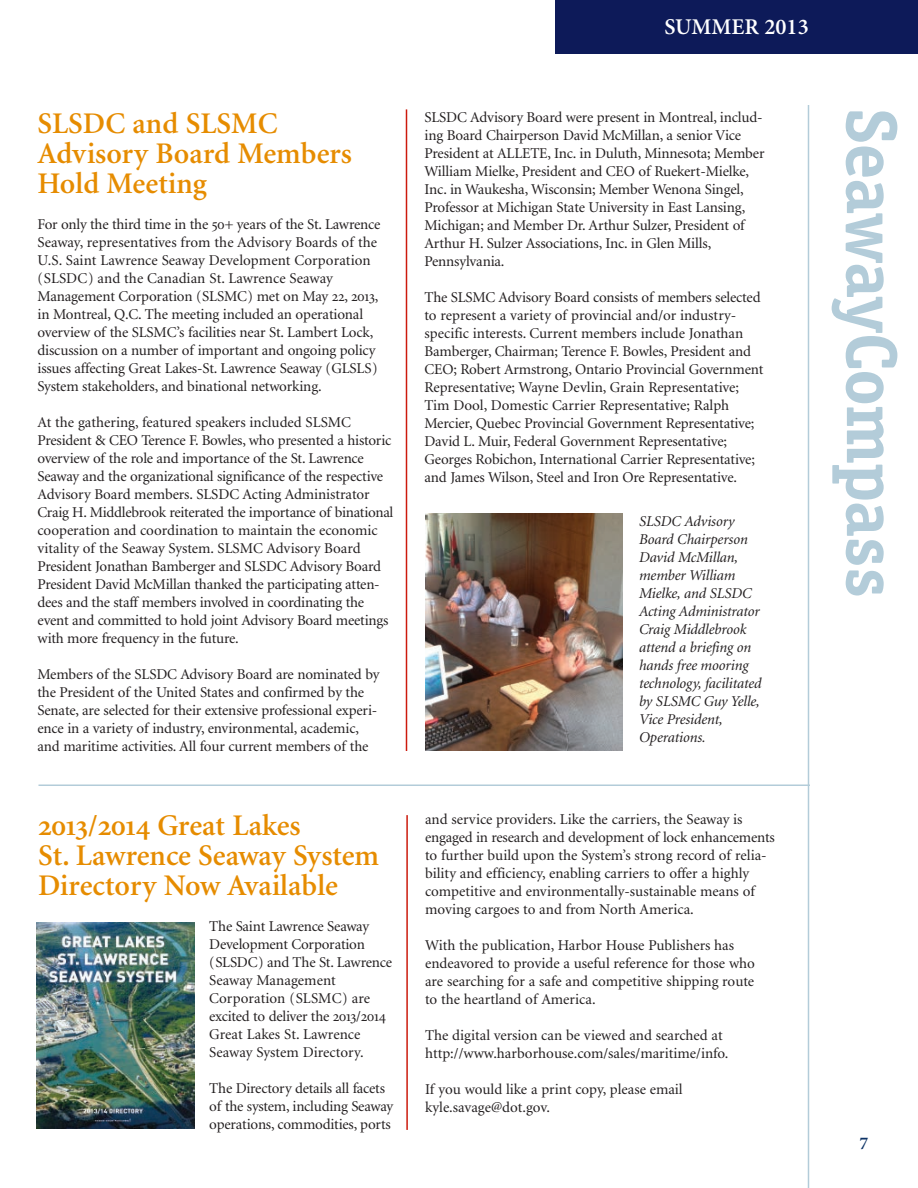
<style>
.page{position:relative;width:918px;height:1188px;background:#fff}
.page>*{position:absolute;margin:0;border:0;box-sizing:border-box;transform-origin:0 0}
.t1{font:700 72px "Officina Serif";letter-spacing:-.02em;color:#b3ccd9}
.t2{font:600 30px/30px "Minion EDO";color:#e68c00}
.t3{font:600 22.5px "Minion Pro";color:#fff}
.t4{font:600 18px "Minion Pro";color:#0d3366}
.t5{font:15px/18px "Minion EDO";letter-spacing:-.01em;color:#231f20}
.t6{font:italic 15px/18px "Minion EDO";letter-spacing:-.01em;color:#231f20}
</style>
<div class="page">
<div style="left:555px;top:0;width:363px;height:54px;background:#0d1a59"></div>
<hr style="left:808px;top:105px;width:1px;height:1083px;background:#b3ccd9">
<hr style="left:406px;top:109px;width:1px;height:642px;background:#cc1a0d">
<hr style="left:38px;top:784px;width:772px;height:2px;background:#b3ccd9">
<hr style="left:406px;top:815px;width:2px;height:315px;background:#cc1a0d">
<img style="left:425px;top:514px;width:197px;height:237px">
<img style="left:37px;top:922px;width:157px;height:207px">
<h2 class="t2" style="left:38px;top:110px;width:316px">SLSDC and SLSMC<br>Advisory Board Members<br>Hold Meeting</h2>
<p class="t5" style="left:38px;top:216px;width:344px">For only the third time in the 50+ years of the St. Lawrence Seaway, representatives from the Advisory Boards of the U.S. Saint Lawrence Seaway Development Corporation (SLSDC) and the Canadian St. Lawrence Seaway Management Corporation (SLSMC) met on May 22, 2013, in Montreal, Q.C. The meeting included an operational overview of the SLSMC’s facilities near St. Lambert Lock, discussion on a number of important and ongoing policy issues affecting Great Lakes-St. Lawrence Seaway (GLSLS)<br>System stakeholders, and binational networking.</p>
<p class="t5" style="left:38px;top:414px;width:357px">At the gathering, featured speakers included SLSMC President &amp; CEO Terence F. Bowles, who presented a historic overview of the role and importance of the St. Lawrence Seaway and the organizational significance of the respective Advisory Board members. SLSDC Acting Administrator Craig H. Middlebrook reiterated the importance of binational cooperation and coordination to maintain the economic vitality of the Seaway System. SLSMC Advisory Board President Jonathan Bamberger and SLSDC Advisory Board President David McMillan thanked the participating atten&shy;dees and the staff members involved in coordinating the event and committed to hold joint Advisory Board meetings with more frequency in the future.</p>
<p class="t5" style="left:38px;top:666px;width:344px">Members of the SLSDC Advisory Board are nominated by the President of the United States and confirmed by the Senate, are selected for their extensive professional experi&shy;ence in a variety of industry, environmental, academic, and maritime activities. All four current members of the</p>
<h2 class="t2" style="left:38px;top:813px;width:343px">2013/2014 Great Lakes<br>St. Lawrence Seaway System<br>Directory Now Available</h2>
<p class="t5" style="left:209px;top:918px;width:184px">The Saint Lawrence Seaway<br>Development Corporation (SLSDC) and The St. Lawrence<br>Seaway Management<br>Corporation (SLSMC) are excited to deliver the 2013/2014<br>Great Lakes St. Lawrence<br>Seaway System Directory.</p>
<p class="t5" style="left:209px;top:1080px;width:185px">The Directory details all facets of the system, including Seaway operations, commodities, ports</p>
<h3 class="t3" style="left:665px;top:19px;width:146px">SUMMER 2013</h3>
<p class="t5" style="left:424px;top:109px;width:342px">SLSDC Advisory Board were present in Montreal, includ&shy;ing Board Chairperson David McMillan, a senior Vice President at ALLETE, Inc. in Duluth, Minnesota; Member William Mielke, President and CEO of Ruekert-Mielke, Inc. in Waukesha, Wisconsin; Member Wenona Singel, Professor at Michigan State University in East Lansing, Michigan; and Member Dr. Arthur Sulzer, President of Arthur H. Sulzer Associations, Inc. in Glen Mills, Pennsylvania.</p>
<p class="t5" style="left:424px;top:289px;width:341px">The SLSMC Advisory Board consists of members selected to represent a variety of provincial and/or industry&shy;specific interests. Current members include Jonathan Bamberger, Chairman; Terence F. Bowles, President and CEO; Robert Armstrong, Ontario Provincial Government Representative; Wayne Devlin, Grain Representative; Tim Dool, Domestic Carrier Representative; Ralph Mercier, Quebec Provincial Government Representative; David L. Muir, Federal Government Representative; Georges Robichon, International Carrier Representative; and James Wilson, Steel and Iron Ore Representative.</p>
<p class="t6" style="left:639px;top:513px;width:124px">SLSDC Advisory<br>Board Chairperson<br>David McMillan, member William<br>Mielke, and SLSDC<br>Acting Administrator<br>Craig Middlebrook attend a briefing on hands free mooring technology, facilitated by SLSMC Guy Yelle,<br>Vice President,<br>Operations.</p>
<p class="t5" style="left:425px;top:811px;width:351px">and service providers. Like the carriers, the Seaway is engaged in research and development of lock enhancements to further build upon the System’s strong record of relia - bility and efficiency, enabling carriers to offer a highly competitive and environmentally-sustainable means of moving cargoes to and from North America.</p>
<p class="t5" style="left:425px;top:937px;width:331px">With the publication, Harbor House Publishers has endeavored to provide a useful reference for those who are searching for a safe and competitive shipping route to the heartland of America.</p>
<p class="t5" style="left:425px;top:1027px;width:305px">The digital version can be viewed and searched at http://www.harborhouse.com/sales/maritime/info.</p>
<p class="t5" style="left:425px;top:1081px;width:259px">If you would like a print copy, please email kyle.savage@dot.gov.</p>
<h1 class="t1" style="left:899px;top:108px;width:492px;rotate:90deg">SeawayCompass</h1>
<p class="t4" style="left:860px;top:1136px;width:10px">7</p>
</div>
